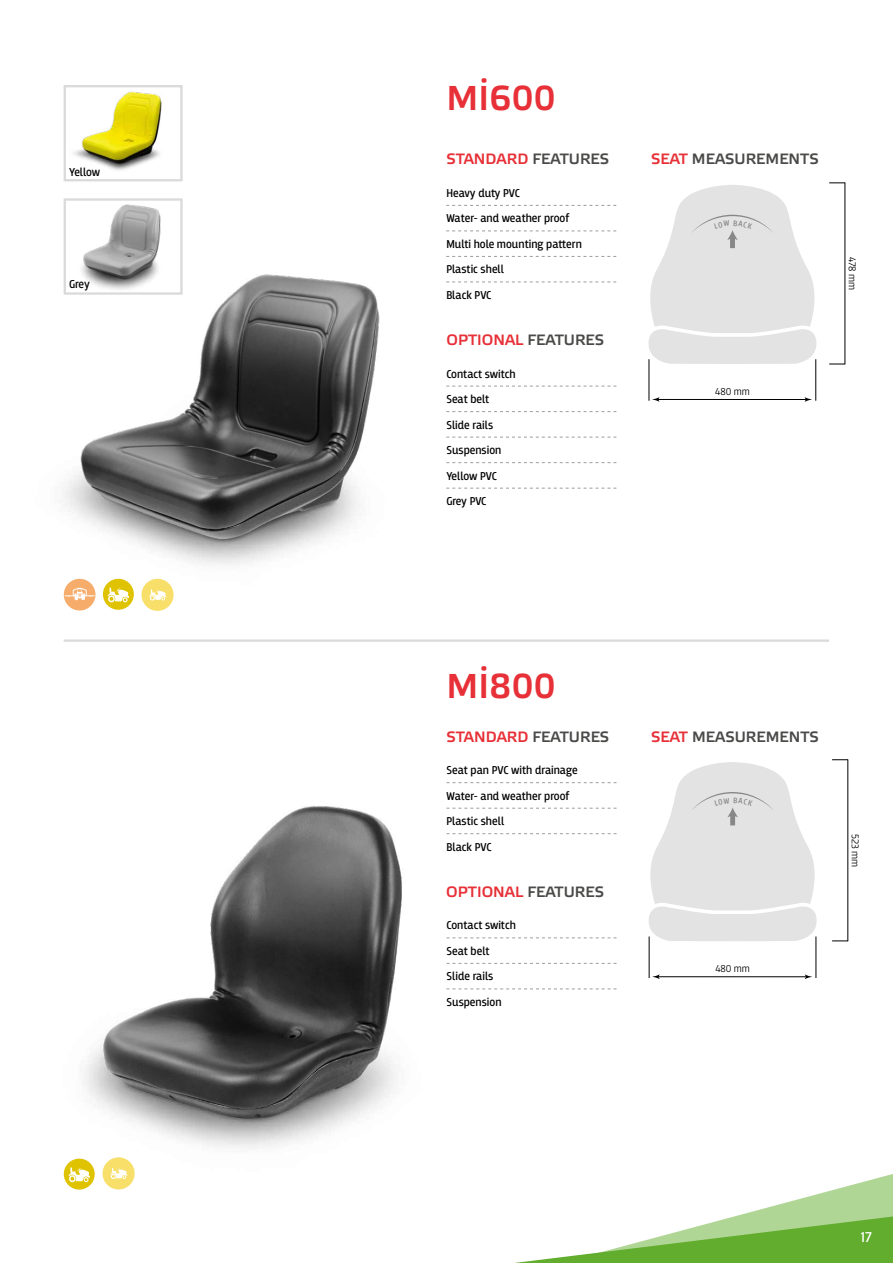
<style>
.page{position:relative;width:893px;height:1263px;background:#fff}
.page>*{position:absolute;margin:0;border:0;box-sizing:border-box;transform-origin:0 0}
.t1{font:700 34.5px "Elektra Light Pro";letter-spacing:.01em;color:#e73037}
.t2{font:700 15px "Elektra Light Pro";color:#e73037}
.t3{font:700 15px "Elektra Light Pro";color:#4a4a49}
.t4{font:15px "Breakers";color:#fff}
.t5{font:12px/25.5px "Breakers";color:#000}
.t6{font:300 10.5px "Breakers";color:#000}
.s1{color:#4a4a49}
.s2{color:#e73037}
</style>
<div class="page">
<img style="left:63px;top:274px;width:317px;height:368px">
<svg style="left:528px;top:1174px;width:365px;height:89px"></svg>
<hr style="left:64px;top:639px;width:765px;height:3px;background:#dadada">
<hr style="left:649px;top:359px;width:1px;height:42px;background:#000">
<hr style="left:815px;top:359px;width:1px;height:42px;background:#000">
<hr style="left:657px;top:399px;width:150px;height:1px;background:#000">
<svg style="left:652px;top:397px;width:8px;height:5px"></svg>
<svg style="left:804px;top:397px;width:8px;height:5px"></svg>
<svg style="left:446px;top:205px;width:170px;height:1px"></svg>
<svg style="left:446px;top:256px;width:170px;height:1px"></svg>
<svg style="left:446px;top:281px;width:170px;height:1px"></svg>
<svg style="left:446px;top:230px;width:170px;height:1px"></svg>
<svg style="left:446px;top:386px;width:170px;height:1px"></svg>
<svg style="left:446px;top:437px;width:170px;height:1px"></svg>
<svg style="left:446px;top:462px;width:170px;height:1px"></svg>
<svg style="left:446px;top:411px;width:170px;height:1px"></svg>
<svg style="left:446px;top:488px;width:170px;height:1px"></svg>
<svg style="left:63px;top:85px;width:120px;height:97px"></svg>
<svg style="left:63px;top:198px;width:121px;height:98px"></svg>
<div style="left:64px;top:579px;width:31px;height:31px;background:#f6ad6c;border-radius:50%"></div>
<svg style="left:65px;top:588px;width:30px;height:12px"></svg>
<div style="left:103px;top:579px;width:31px;height:31px;background:#dfc300;border-radius:50%"></div>
<svg style="left:108px;top:587px;width:21px;height:15px"></svg>
<div style="left:141px;top:579px;width:32px;height:32px;background:#f7df6a;border-radius:50%"></div>
<svg style="left:149px;top:589px;width:17px;height:11px"></svg>
<hr style="left:845px;top:183px;width:1px;height:181px;background:#000">
<svg style="left:829px;top:364px;width:16px;height:1px"></svg>
<svg style="left:829px;top:183px;width:16px;height:1px"></svg>
<svg style="left:481px;top:78px;width:5px;height:5px"></svg>
<hr style="left:649px;top:936px;width:1px;height:42px;background:#000">
<hr style="left:816px;top:936px;width:1px;height:42px;background:#000">
<hr style="left:657px;top:976px;width:150px;height:1px;background:#000">
<svg style="left:652px;top:974px;width:8px;height:5px"></svg>
<svg style="left:805px;top:974px;width:7px;height:5px"></svg>
<svg style="left:548px;top:782px;width:69px;height:1px"></svg>
<svg style="left:548px;top:808px;width:69px;height:1px"></svg>
<svg style="left:548px;top:937px;width:69px;height:1px"></svg>
<svg style="left:548px;top:988px;width:69px;height:1px"></svg>
<svg style="left:548px;top:963px;width:69px;height:1px"></svg>
<svg style="left:548px;top:833px;width:69px;height:1px"></svg>
<hr style="left:848px;top:759px;width:1px;height:182px;background:#000">
<svg style="left:832px;top:941px;width:16px;height:1px"></svg>
<svg style="left:832px;top:759px;width:16px;height:1px"></svg>
<img style="left:63px;top:782px;width:484px;height:473px">
<svg style="left:481px;top:666px;width:5px;height:5px"></svg>
<div style="left:64px;top:1158px;width:31px;height:31px;background:#dfc300;border-radius:50%"></div>
<svg style="left:68px;top:1167px;width:22px;height:15px"></svg>
<div style="left:103px;top:1157px;width:31px;height:32px;background:#f7df6a;border-radius:50%"></div>
<svg style="left:110px;top:1167px;width:17px;height:12px"></svg>
<svg style="left:648px;top:185px;width:169px;height:184px"></svg>
<svg style="left:648px;top:762px;width:169px;height:185px"></svg>
<p class="t5" style="left:69px;top:160px;width:33px">Yellow</p>
<p class="t5" style="left:69px;top:272px;width:22px">Grey</p>
<h1 class="t1" style="left:446px;top:79px;width:111px">MI600</h1>
<p class="t2" style="left:446px;top:151px;width:164px">STANDARD <span class="s1">FEATURES</span></p>
<p class="t3" style="left:651px;top:151px;width:169px"><span class="s2">SEAT</span> MEASUREMENTS</p>
<p class="t5" style="left:446px;top:180px;width:75px">Heavy duty PVC</p>
<p class="t5" style="left:446px;top:206px;width:125px">Water- and weather proof</p>
<p class="t5" style="left:446px;top:231px;width:137px">Multi hole mounting pattern</p>
<p class="t5" style="left:446px;top:257px;width:59px">Plastic shell</p>
<p class="t5" style="left:446px;top:282px;width:47px">Black PVC</p>
<p class="t2" style="left:446px;top:331px;width:159px">OPTIONAL <span class="s1">FEATURES</span></p>
<p class="t5" style="left:446px;top:361px;width:71px">Contact switch</p>
<p class="t5" style="left:446px;top:387px;width:44px">Seat belt</p>
<p class="t5" style="left:446px;top:412px;width:57px">Slide rails<br>Suspension<br>Yellow PVC</p>
<p class="t5" style="left:446px;top:489px;width:42px">Grey PVC</p>
<p class="t6" style="left:715px;top:385px;width:36px">480 mm</p>
<p class="t6" style="left:858px;top:257px;width:34px;rotate:90deg">478 mm</p>
<h1 class="t1" style="left:446px;top:667px;width:111px">MI800</h1>
<p class="t2" style="left:446px;top:728px;width:164px">STANDARD <span class="s1">FEATURES</span></p>
<p class="t3" style="left:651px;top:728px;width:169px"><span class="s2">SEAT</span> MEASUREMENTS</p>
<p class="t5" style="left:446px;top:758px;width:133px">Seat pan PVC with drainage</p>
<p class="t5" style="left:446px;top:783px;width:125px">Water- and weather proof</p>
<p class="t5" style="left:446px;top:809px;width:59px">Plastic shell</p>
<p class="t5" style="left:446px;top:834px;width:47px">Black PVC</p>
<p class="t2" style="left:446px;top:883px;width:159px">OPTIONAL <span class="s1">FEATURES</span></p>
<p class="t5" style="left:446px;top:913px;width:71px">Contact switch</p>
<p class="t5" style="left:446px;top:938px;width:44px">Seat belt</p>
<p class="t5" style="left:446px;top:964px;width:57px">Slide rails<br>Suspension</p>
<p class="t6" style="left:715px;top:962px;width:36px">480 mm</p>
<p class="t6" style="left:861px;top:834px;width:35px;rotate:90deg">523 mm</p>
<p class="t4" style="left:861px;top:1228px;width:12px">17</p>
</div>
